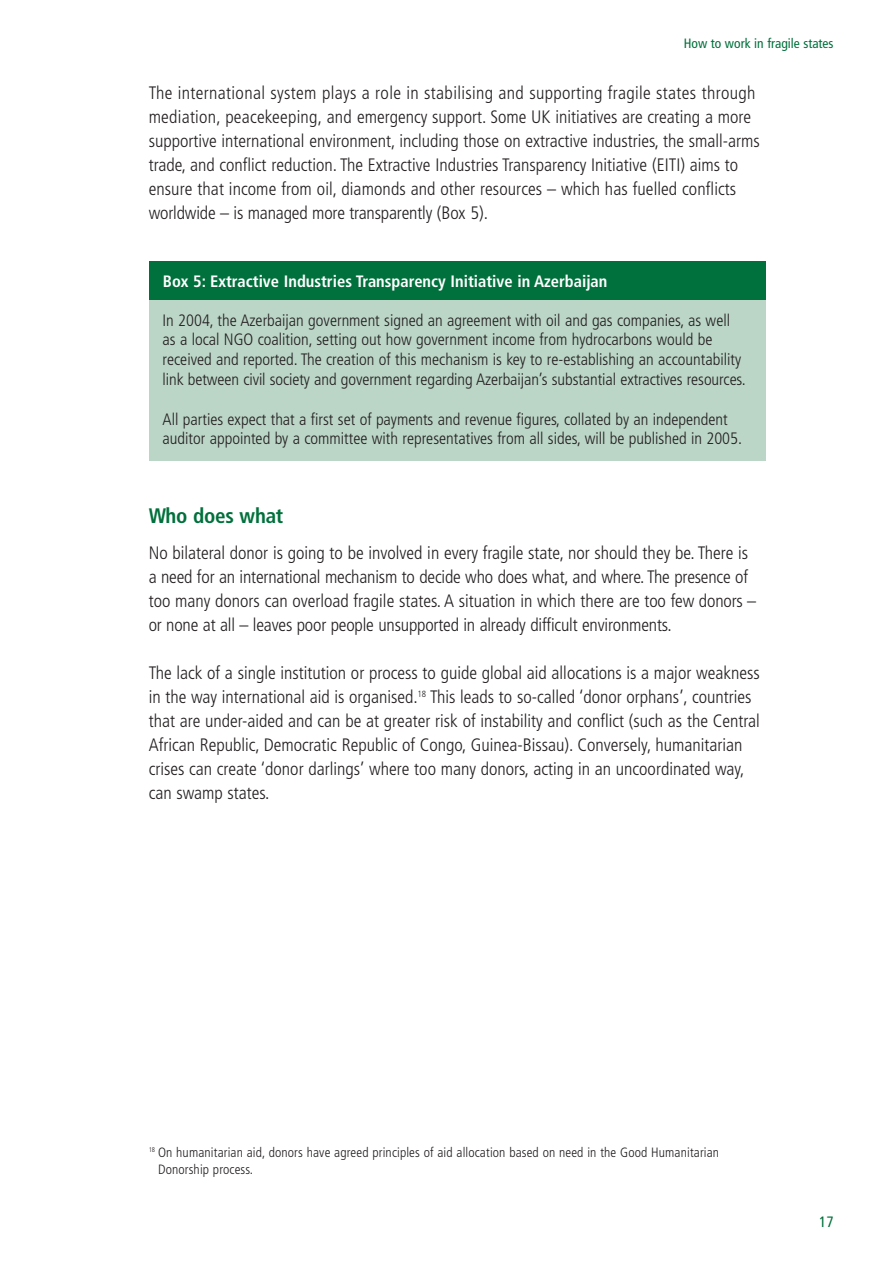
<style>
.page{position:relative;width:893px;height:1263px;background:#fff}
.page>*{position:absolute;margin:0;border:0;box-sizing:border-box;transform-origin:0 0}
.t1{font:700 condensed 21px "Frutiger";letter-spacing:-.01em;color:#00703c}
.t2{font:300 condensed 18px/24px "Frutiger";color:#231f20}
.t3{font:300 condensed 16.5px/19.8px "Frutiger";color:#231f20}
.t4{font:700 condensed 16.5px "Frutiger";color:#fff}
.t5{font:condensed 15px "Frutiger";color:#00703c}
.t6{font:300 condensed 13.5px/16.5px "Frutiger";letter-spacing:.01em;color:#231f20}
.t7{font:condensed 13.5px "Frutiger";color:#00703c}
</style>
<div class="page">
<div style="left:149px;top:277px;width:616px;height:183px;background:#bbd5c6"></div>
<div style="left:149px;top:261px;width:616px;height:38px;background:#00703c"></div>
<p class="t7" style="left:683px;top:38px;width:151px">How to work in fragile states</p>
<p class="t2" style="left:149px;top:82px;width:612px">The international system plays a role in stabilising and supporting fragile states through mediation, peacekeeping, and emergency support. Some UK initiatives are creating a more supportive international environment, including those on extractive industries, the small-arms trade, and conflict reduction. The Extractive Industries Transparency Initiative (EITI) aims to ensure that income from oil, diamonds and other resources – which has fuelled conflicts worldwide – is managed more transparently (Box 5).</p>
<p class="t4" style="left:163px;top:274px;width:446px">Box 5: Extractive Industries Transparency Initiative in Azerbaijan</p>
<p class="t3" style="left:163px;top:311px;width:584px">In 2004, the Azerbaijan government signed an agreement with oil and gas companies, as well as a local NGO coalition, setting out how government income from hydrocarbons would be received and reported. The creation of this mechanism is key to re-establishing an accountability link between civil society and government regarding Azerbaijan’s substantial extractives resources.</p>
<p class="t3" style="left:163px;top:410px;width:581px">All parties expect that a first set of payments and revenue figures, collated by an independent auditor appointed by a committee with representatives from all sides, will be published in 2005.</p>
<p class="t1" style="left:149px;top:507px;width:136px">Who does what</p>
<p class="t2" style="left:149px;top:543px;width:609px">No bilateral donor is going to be involved in every fragile state, nor should they be. There is a need for an international mechanism to decide who does what, and where. The presence of too many donors can overload fragile states. A situation in which there are too few donors – or none at all – leaves poor people unsupported in already difficult environments.</p>
<p class="t2" style="left:149px;top:663px;width:612px">The lack of a single institution or process to guide global aid allocations is a major weakness in the way international aid is organised.<sup>18</sup> This leads to so-called ‘donor orphans’, countries that are under-aided and can be at greater risk of instability and conflict (such as the Central African Republic, Democratic Republic of Congo, Guinea-Bissau). Conversely, humanitarian crises can create ‘donor darlings’ where too many donors, acting in an uncoordinated way, can swamp states.</p>
<p class="t6" style="left:158px;top:1145px;width:562px;text-indent:-9px"><sup>18</sup> On humanitarian aid, donors have agreed principles of aid allocation based on need in the Good Humanitarian<br>Donorship process.</p>
<p class="t5" style="left:819px;top:1216px;width:16px">17</p>
</div>
